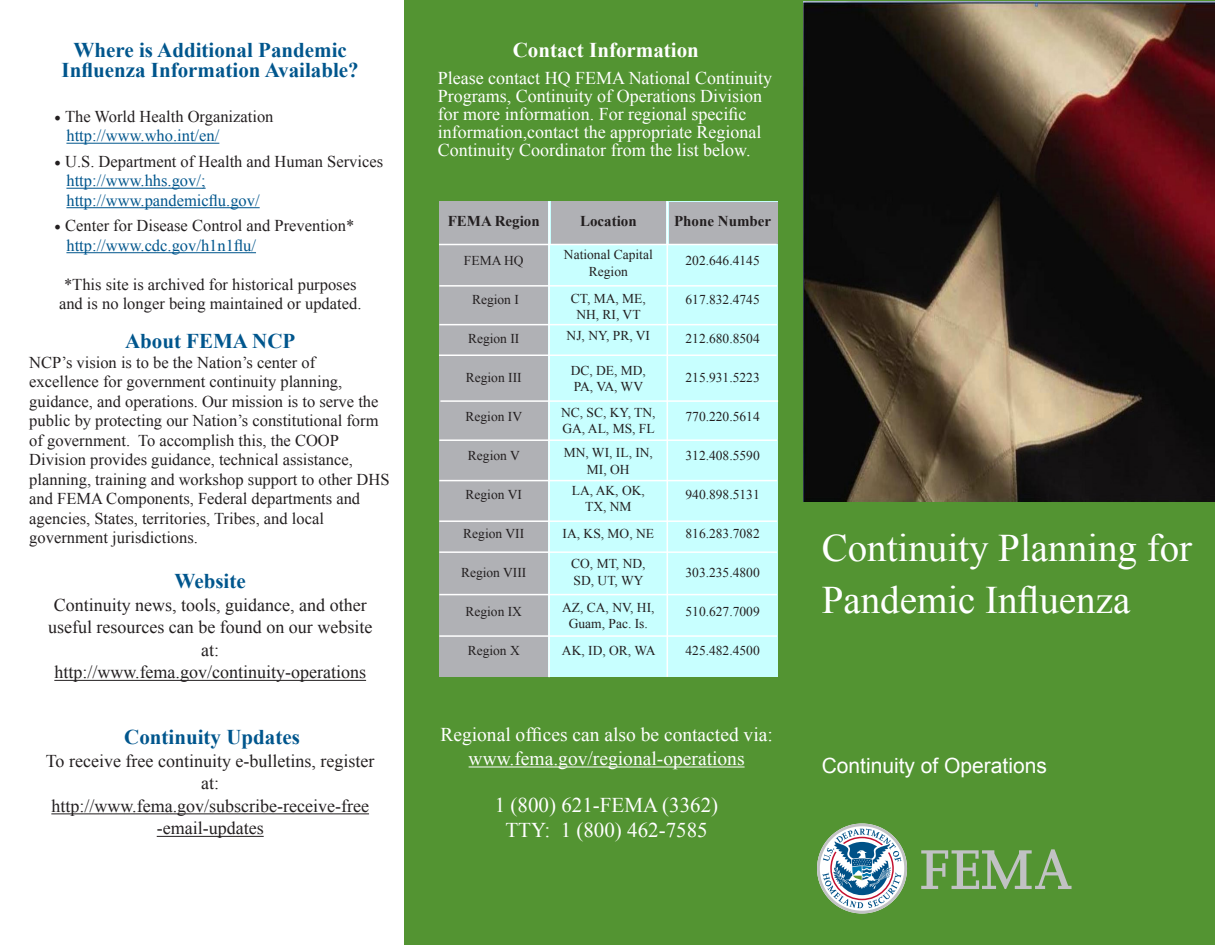
<style>
.page{position:relative;width:1215px;height:945px;background:#fff}
.page>*{position:absolute;margin:0;border:0;box-sizing:border-box;transform-origin:0 0}
.t1{font:39px/52.5px "Times New Roman";color:#fff}
.t2{font:700 21px "Times New Roman";color:#00568d}
.t3{font:21px "Times New Roman";color:#fff}
.t4{font:21px "Arial";color:#fff}
.t5{font:700 21px "Times New Roman";color:#fff}
.t6{font:19.5px "Times New Roman";color:#fff}
.t7{font:18px "Times New Roman";color:#231f20}
.t8{font:18px/18px "Times New Roman";color:#fff}
.t9{font:16.5px/19.5px "Times New Roman";color:#231f20}
.t10{font:16.5px "Times New Roman";color:#00568d}
.t11{font:700 15px "Times New Roman";color:#231f20}
.t12{font:13.5px/16.5px "Times New Roman";color:#231f20;text-align:center}
.s1{font-family:"Minion Pro";font-size:18px}
</style>
<div class="page">
<div style="left:404px;top:0;width:810px;height:945px;background:#539432"></div>
<hr style="left:469px;top:767px;width:276px;height:1px;background:#fff">
<hr style="left:66px;top:143px;width:153px;height:1px;background:#00568d">
<hr style="left:66px;top:188px;width:140px;height:1px;background:#00568d">
<hr style="left:66px;top:207px;width:194px;height:1px;background:#00568d">
<hr style="left:66px;top:252px;width:190px;height:1px;background:#00568d">
<hr style="left:54px;top:680px;width:312px;height:1px;background:#231f20">
<hr style="left:51px;top:813px;width:318px;height:1px;background:#231f20">
<hr style="left:157px;top:836px;width:107px;height:1px;background:#231f20">
<img style="left:803px;top:1px;width:412px;height:500px">
<div style="left:440px;top:201px;width:338px;height:476px;background:#c8ffff"></div>
<div style="left:439px;top:201px;width:109px;height:475px;background:#b0b1b5"></div>
<div style="left:551px;top:201px;width:115px;height:43px;background:#b0b1b5"></div>
<div style="left:669px;top:202px;width:109px;height:42px;background:#b0b1b5"></div>
<hr style="left:439px;top:244px;width:338px;height:1px;background:#fff">
<hr style="left:439px;top:285px;width:338px;height:2px;background:#fff">
<hr style="left:439px;top:324px;width:338px;height:1px;background:#fff">
<hr style="left:439px;top:355px;width:338px;height:1px;background:#fff">
<hr style="left:440px;top:400px;width:338px;height:2px;background:#fff">
<hr style="left:439px;top:439px;width:338px;height:2px;background:#fff">
<hr style="left:439px;top:480px;width:338px;height:1px;background:#fff">
<hr style="left:439px;top:520px;width:338px;height:2px;background:#fff">
<hr style="left:439px;top:551px;width:338px;height:2px;background:#fff">
<hr style="left:439px;top:594px;width:338px;height:1px;background:#fff">
<hr style="left:439px;top:635px;width:338px;height:2px;background:#fff">
<hr style="left:548px;top:202px;width:2px;height:475px;background:#fff">
<hr style="left:667px;top:201px;width:1px;height:476px;background:#fff">
<svg style="left:921px;top:849px;width:151px;height:40px"></svg>
<svg style="left:817px;top:823px;width:90px;height:90px"></svg>
<p class="t2" style="left:74px;top:36px;width:275px">Where is Additional Pandemic</p>
<p class="t2" style="left:62px;top:55px;width:299px">Influenza Information Available?</p>
<p class="t9" style="left:54px;top:106px;width:221px"><span class="s1">•</span> The World Health Organization</p>
<p class="t10" style="left:66px;top:125px;width:154px">http://www.who.int/en/</p>
<p class="t9" style="left:54px;top:151px;width:331px"><span class="s1">•</span> U.S. Department of Health and Human Services</p>
<p class="t10" style="left:66px;top:170px;width:141px">http://www.hhs.gov/;</p>
<p class="t10" style="left:66px;top:189px;width:195px">http://www.pandemicflu.gov/</p>
<p class="t9" style="left:54px;top:216px;width:302px"><span class="s1">•</span> Center for Disease Control and Prevention*</p>
<p class="t10" style="left:66px;top:234px;width:191px">http://www.cdc.gov/h1n1flu/</p>
<p class="t9" style="left:64px;top:274px;width:294px">*This site is archived for historical purposes</p>
<p class="t9" style="left:59px;top:294px;width:304px">and is no longer being maintained or updated.</p>
<p class="t2" style="left:125px;top:327px;width:172px">About FEMA NCP</p>
<p class="t9" style="left:29px;top:352px;width:287px">NCP’s vision is to be the Nation’s center of</p>
<p class="t9" style="left:29px;top:372px;width:314px">excellence for government continuity planning,</p>
<p class="t9" style="left:29px;top:391px;width:351px">guidance, and operations. Our mission is to serve the</p>
<p class="t9" style="left:29px;top:411px;width:351px">public by protecting our Nation’s constitutional form of government. To accomplish this, the COOP</p>
<p class="t9" style="left:29px;top:450px;width:325px">Division provides guidance, technical assistance,</p>
<p class="t9" style="left:29px;top:469px;width:362px">planning, training and workshop support to other DHS and FEMA Components, Federal departments and</p>
<p class="t9" style="left:29px;top:508px;width:296px">agencies, States, territories, Tribes, and local</p>
<p class="t9" style="left:29px;top:528px;width:170px">government jurisdictions.</p>
<p class="t2" style="left:175px;top:567px;width:73px">Website</p>
<p class="t7" style="left:54px;top:593px;width:314px">Continuity news, tools, guidance, and other</p>
<p class="t7" style="left:48px;top:615px;width:326px">useful resources can be found on our website</p>
<p class="t7" style="left:201px;top:638px;width:19px">at:</p>
<p class="t7" style="left:54px;top:660px;width:313px">http://www.fema.gov/continuity-operations</p>
<p class="t2" style="left:124px;top:723px;width:177px">Continuity Updates</p>
<p class="t7" style="left:46px;top:749px;width:330px">To receive free continuity e-bulletins, register</p>
<p class="t7" style="left:201px;top:771px;width:19px">at:</p>
<p class="t7" style="left:51px;top:794px;width:319px">http://www.fema.gov/subscribe-receive-free</p>
<p class="t7" style="left:157px;top:816px;width:108px">-email-updates</p>
<p class="t5" style="left:513px;top:36px;width:188px">Contact Information</p>
<p class="t8" style="left:438px;top:69px;width:336px">Please contact HQ FEMA National Continuity Programs, Continuity of Operations Division for more information. For regional specific information,contact the appropriate Regional Continuity Coordinator from the list below.</p>
<p class="t11" style="left:448px;top:211px;width:94px">FEMA Region</p>
<p class="t12" style="left:464px;top:252px;width:61px">FEMA HQ</p>
<p class="t12" style="left:472px;top:291px;width:48px">Region I</p>
<p class="t12" style="left:468px;top:330px;width:53px">Region II</p>
<p class="t12" style="left:466px;top:369px;width:57px">Region III</p>
<p class="t12" style="left:466px;top:408px;width:58px">Region IV</p>
<p class="t12" style="left:468px;top:447px;width:53px">Region V</p>
<p class="t12" style="left:466px;top:486px;width:58px">Region VI</p>
<p class="t12" style="left:463px;top:525px;width:62px">Region VII</p>
<p class="t12" style="left:461px;top:564px;width:67px">Region VIII</p>
<p class="t12" style="left:465px;top:603px;width:58px">Region IX</p>
<p class="t12" style="left:468px;top:642px;width:54px">Region X</p>
<p class="t11" style="left:580px;top:211px;width:58px">Location</p>
<p class="t12" style="left:564px;top:246px;width:90px">National Capital<br>Region</p>
<p class="t12" style="left:571px;top:290px;width:77px">CT, MA, ME,<br>NH, RI, VT</p>
<p class="t12" style="left:567px;top:327px;width:85px">NJ, NY, PR, VI</p>
<p class="t12" style="left:571px;top:362px;width:77px;text-align:left">DC, DE, MD,<br>PA, VA, WV</p>
<p class="t12" style="left:561px;top:404px;width:96px;text-align:left">NC, SC, KY, TN,<br>GA, AL, MS, FL</p>
<p class="t12" style="left:564px;top:444px;width:91px">MN, WI, IL, IN,<br>MI, OH</p>
<p class="t12" style="left:572px;top:482px;width:75px">LA, AK, OK,<br>TX, NM</p>
<p class="t12" style="left:563px;top:525px;width:93px">IA, KS, MO, NE</p>
<p class="t12" style="left:571px;top:555px;width:76px;text-align:left">CO, MT, ND,<br>SD, UT, WY</p>
<p class="t12" style="left:562px;top:599px;width:94px">AZ, CA, NV, HI,<br>Guam, Pac. Is.</p>
<p class="t12" style="left:562px;top:642px;width:95px">AK, ID, OR, WA</p>
<p class="t11" style="left:674px;top:211px;width:99px">Phone Number</p>
<p class="t12" style="left:686px;top:252px;width:76px">202.646.4145</p>
<p class="t12" style="left:686px;top:291px;width:76px">617.832.4745</p>
<p class="t12" style="left:686px;top:330px;width:76px">212.680.8504</p>
<p class="t12" style="left:686px;top:369px;width:76px">215.931.5223</p>
<p class="t12" style="left:686px;top:408px;width:76px">770.220.5614</p>
<p class="t12" style="left:686px;top:447px;width:76px">312.408.5590</p>
<p class="t12" style="left:686px;top:486px;width:76px">940.898.5131</p>
<p class="t12" style="left:686px;top:525px;width:76px">816.283.7082</p>
<p class="t12" style="left:686px;top:564px;width:76px">303.235.4800</p>
<p class="t12" style="left:686px;top:603px;width:76px">510.627.7009</p>
<p class="t12" style="left:686px;top:642px;width:76px">425.482.4500</p>
<p class="t6" style="left:440px;top:722px;width:334px">Regional offices can also be contacted via:</p>
<p class="t6" style="left:469px;top:745px;width:278px">www.fema.gov/regional-operations</p>
<p class="t3" style="left:495px;top:791px;width:225px">1 (800) 621-FEMA (3362)</p>
<p class="t3" style="left:505px;top:816px;width:204px">TTY: 1 (800) 462-7585</p>
<p class="t1" style="left:822px;top:521px;width:372px">Continuity Planning for<br>Pandemic Influenza</p>
<p class="t4" style="left:822px;top:752px;width:227px">Continuity of Operations</p>
</div>
